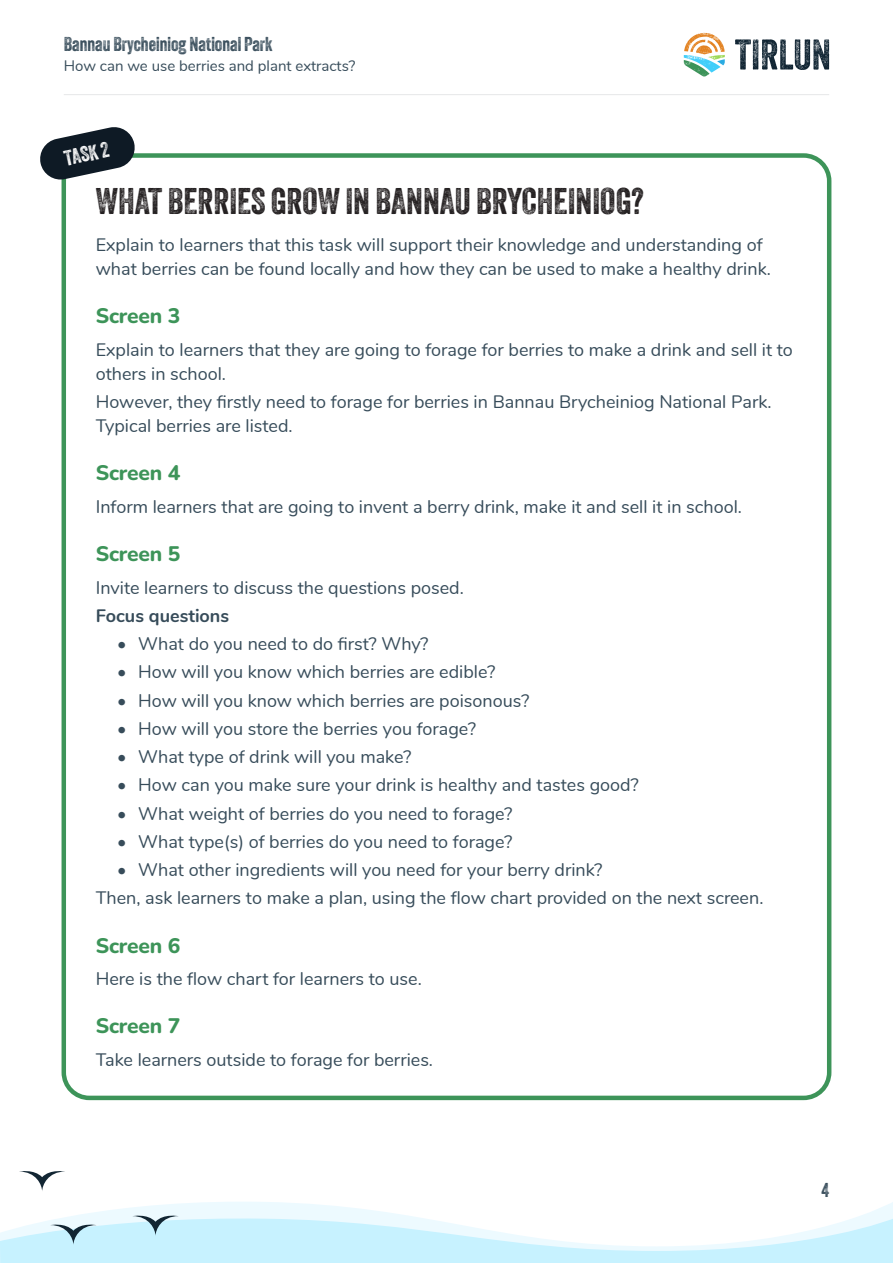
<style>
.page{position:relative;width:893px;height:1263px;background:#fff}
.page>*{position:absolute;margin:0;border:0;box-sizing:border-box;transform-origin:0 0}
.Page_sub_heading{font:36px "Veneer Two";color:#231f20}
.Page_section_heading{font:800 21px "Nunito";letter-spacing:-.01em;color:#3d9459}
.Key_activity_heading{font:21px "Veneer Two";color:#fff}
.t1{font:19.5px "Veneer Two";color:#374c5a}
.Body_text{font:18px/24px "Nunito";color:#374c5a}
.Body_text-2{font:700 18px "Nunito";color:#374c5a}
.t2{font:15px "Nunito";color:#374c5a}
</style>
<div class="page">
<svg style="left:735px;top:39px;width:94px;height:31px"></svg>
<svg style="left:684px;top:33px;width:41px;height:44px"></svg>
<hr style="left:64px;top:94px;width:765px;height:1px;background:#e6e7e9">
<svg style="left:93px;top:1202px;width:800px;height:11px"></svg>
<svg style="left:19px;top:1171px;width:46px;height:20px"></svg>
<svg style="left:0;top:1213px;width:893px;height:50px"></svg>
<div style="left:62px;top:153px;width:769px;height:947px;border:4px solid #3d9459;border-radius:26px"></div>
<svg style="left:40px;top:127px;width:97px;height:54px"></svg>
<p class="t1" style="left:64px;top:32px;width:210px">Bannau Brycheiniog National Park</p>
<p class="t2" style="left:64px;top:54px;width:293px">How can we use berries and plant extracts?</p>
<p class="Key_activity_heading" style="left:62px;top:146px;width:47px;rotate:-12deg">TASK 2</p>
<p class="Page_sub_heading" style="left:96px;top:179px;width:549px">WHAT BERRIES GROW IN BANNAU BRYCHEINIOG?</p>
<p class="Body_text" style="left:96px;top:232px;width:677px">Explain to learners that this task will support their knowledge and understanding of what berries can be found locally and how they can be used to make a healthy drink.</p>
<p class="Page_section_heading" style="left:96px;top:301px;width:86px">Screen 3</p>
<p class="Body_text" style="left:96px;top:336px;width:699px">Explain to learners that they are going to forage for berries to make a drink and sell it to others in school.</p>
<p class="Body_text" style="left:96px;top:389px;width:677px">However, they firstly need to forage for berries in Bannau Brycheiniog National Park.<br>Typical berries are listed.</p>
<p class="Page_section_heading" style="left:96px;top:458px;width:86px">Screen 4</p>
<p class="Body_text" style="left:96px;top:493px;width:648px">Inform learners that are going to invent a berry drink, make it and sell it in school.</p>
<p class="Page_section_heading" style="left:96px;top:539px;width:86px">Screen 5</p>
<p class="Body_text" style="left:96px;top:574px;width:370px">Invite learners to discuss the questions posed.</p>
<p class="Body_text-2" style="left:96px;top:602px;width:135px">Focus questions</p>
<p class="Body_text" style="left:117px;top:631px;width:313px">• What do you need to do first? Why?</p>
<p class="Body_text" style="left:117px;top:659px;width:380px">• How will you know which berries are edible?</p>
<p class="Body_text" style="left:117px;top:687px;width:414px">• How will you know which berries are poisonous?</p>
<p class="Body_text" style="left:117px;top:715px;width:361px">• How will you store the berries you forage?</p>
<p class="Body_text" style="left:117px;top:744px;width:296px">• What type of drink will you make?</p>
<p class="Body_text" style="left:117px;top:772px;width:523px">• How can you make sure your drink is healthy and tastes good?</p>
<p class="Body_text" style="left:117px;top:800px;width:397px">• What weight of berries do you need to forage?</p>
<p class="Body_text" style="left:117px;top:828px;width:397px">• What type(s) of berries do you need to forage?</p>
<p class="Body_text" style="left:117px;top:857px;width:487px">• What other ingredients will you need for your berry drink?</p>
<p class="Body_text" style="left:96px;top:885px;width:669px">Then, ask learners to make a plan, using the flow chart provided on the next screen.</p>
<p class="Page_section_heading" style="left:96px;top:930px;width:86px">Screen 6</p>
<p class="Body_text" style="left:96px;top:966px;width:328px">Here is the flow chart for learners to use.</p>
<p class="Page_section_heading" style="left:96px;top:1011px;width:86px">Screen 7</p>
<p class="Body_text" style="left:96px;top:1046px;width:339px">Take learners outside to forage for berries.</p>
<p class="t1" style="left:821px;top:1178px;width:9px">4</p>
</div>
